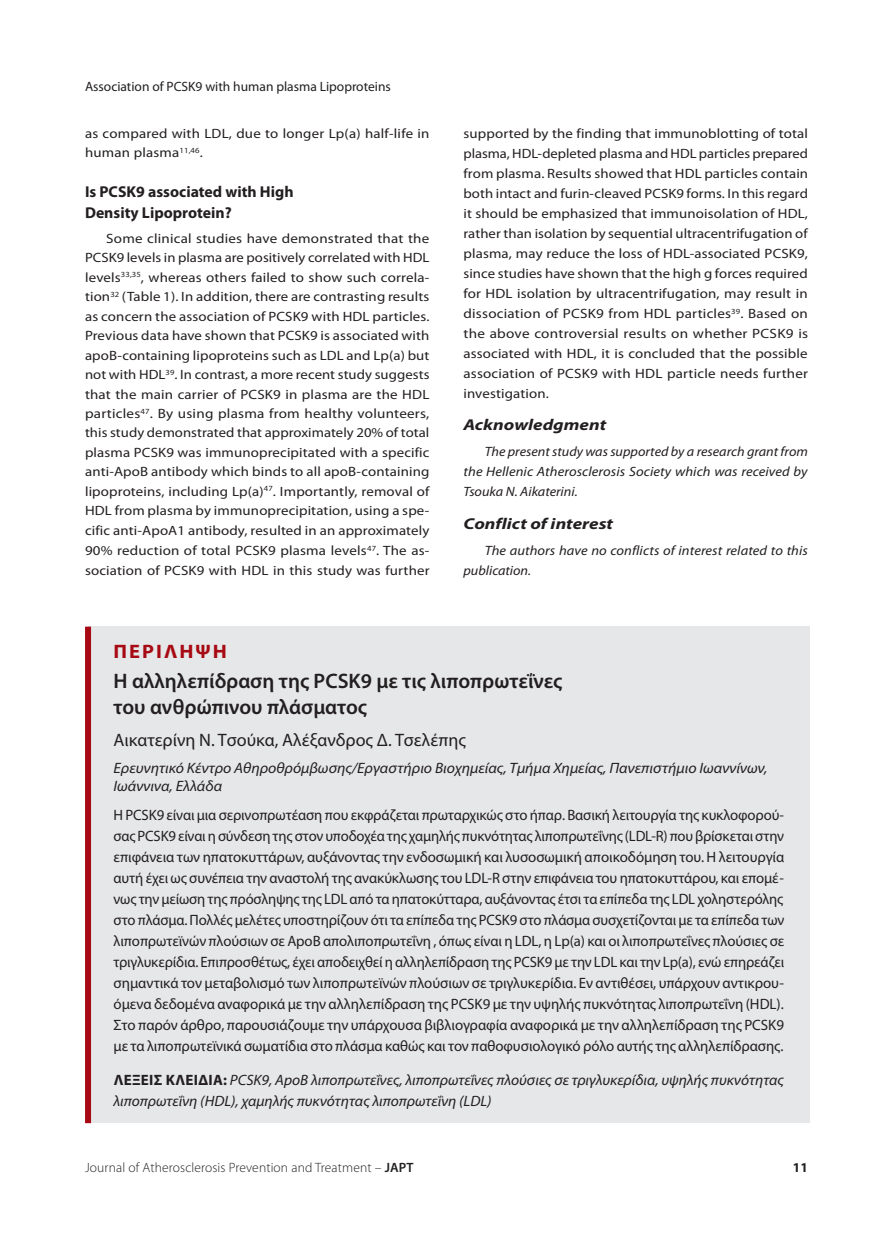
<style>
.page{position:relative;width:893px;height:1234px;background:#fff}
.page>*{position:absolute;margin:0;border:0;box-sizing:border-box;transform-origin:0 0}
.t1{font:600 21px/25.5px "Myriad Pro";color:#231f20}
.t2{font:700 19.5px "Myriad Pro";letter-spacing:.1em;color:#a70a12;scale:1.05 1}
.t3{font:18px "Myriad Pro";color:#231f20}
.t4{font:700 15.75px/21px "Myriad Pro";color:#231f20}
.t5{font:italic 700 15.75px "Myriad Pro";color:#231f20;scale:1.2 1}
.t6{font:15px/21px "Myriad Pro";letter-spacing:-.005em;color:#231f20;text-align:justify}
.t7{font:italic 15px/21px "Myriad Pro";color:#231f20}
.t8{font:italic 15px/18px "Myriad Pro";color:#231f20;scale:1.05 1}
.t9{font:13.5px/19.5px "Myriad Pro";letter-spacing:.01em;color:#231f20;text-align:justify;scale:1.11 1}
.t10{font:13.5px/20px "Myriad Pro";letter-spacing:.01em;color:#231f20;scale:1.1 1}
.t11{font:italic 13.5px/19.5px "Myriad Pro";letter-spacing:.005em;color:#231f20;text-align:justify;scale:1.05 1}
.t12{font:italic 13.5px/19.6px "Myriad Pro";letter-spacing:.005em;color:#231f20;scale:1.07 1}
.t13{font:300 13.5px "Myriad Pro";letter-spacing:.01em;color:#231f20}
.t14{font:13.5px "Myriad Pro";letter-spacing:.01em;color:#231f20}
.t15{font:700 13.5px "Myriad Pro";color:#231f20}
.s1{font-weight:700;font-style:normal}
.s2{font-weight:600}
</style>
<div class="page">
<div style="left:88px;top:626px;width:721px;height:496px;background:#e6e7e9"></div>
<div style="left:85px;top:626px;width:6px;height:496px;background:#a70a12"></div>
<p class="t14" style="left:85px;top:78px;width:307px">Association of PCSK9 with human plasma Lipoproteins</p>
<p class="t10" style="left:85px;top:123px;width:315px;line-height:19.5px">as compared with LDL, due to longer Lp(a) half-life in human plasma<sup>11,46</sup>.</p>
<p class="t4" style="left:85px;top:181px;width:210px">Is PCS K9 associated with High<br>Density Lipoprotein?</p>
<p class="t9" style="left:85px;top:228px;width:312px;text-indent:21px">Some clinical studies have demonstrated that the PCSK9 levels in plasma are positively correlated with HDL levels<sup>33,35</sup>, whereas others failed to show such correla&shy;tion<sup>32</sup> (Table 1). In addition, there are contrasting results as concern the association of PCSK9 with HDL particles.<br>Previous data have shown that PCSK9 is associated with apoB-containing lipoproteins such as LDL and Lp(a) but not with HDL<sup>39</sup>. In contrast, a more recent study suggests that the main carrier of PCSK9 in plasma are the HDL particles<sup>47</sup>. By using plasma from healthy volunteers, this study demonstrated that approximately 20% of total plasma PCSK9 was immunoprecipitated with a specific anti-ApoB antibody which binds to all apoB-containing lipoproteins, including Lp(a)<sup>47</sup>. Importantly, removal of HDL from plasma by immunoprecipitation, using a spe&shy;cific anti-ApoA1 antibody, resulted in an approximately 90% reduction of total PCSK9 plasma levels<sup>47</sup>. The as&shy;sociation of PCSK9 with HDL in this study was further</p>
<p class="t10" style="left:463px;top:123px;width:315px;text-align:justify">supported by the finding that immunoblotting of total plasma, HDL-depleted plasma and HDL particles prepared from plasma. Results showed that HDL particles contain both intact and furin-cleaved PCSK9 forms. In this regard it should be emphasized that immunoisolation of HDL, rather than isolation by sequential ultracentrifugation of plasma, may reduce the loss of HDL-associated PCSK9, since studies have shown that the high g forces required for HDL isolation by ultracentrifugation, may result in dissociation of PCSK9 from HDL particles<sup>39</sup>. Based on the above controversial results on whether PCSK9 is associated with HDL, it is concluded that the possible association of PCSK9 with HDL particle needs further investigation.</p>
<p class="t5" style="left:463px;top:415px;width:120px">Acknowledgment</p>
<p class="t11" style="left:463px;top:442px;width:329px;text-indent:21px">The present study was supported by a research grant from the Hellenic Atherosclerosis Society which was received by Tsouka N. Aikaterini.</p>
<p class="t5" style="left:463px;top:513px;width:126px">Conflict of interest</p>
<p class="t12" style="left:463px;top:540px;width:323px;text-indent:21px">The authors have no conflicts of interest related to this publication.</p>
<h2 class="t2" style="left:114px;top:639px;width:109px">ΠΕΡΙΛΗΨΗ</h2>
<h1 class="t1" style="left:114px;top:667px;width:450px">Η αλληλεπίδραση της PCSK9 με τις λιποπρωτεΐνες του ανθρώπινου πλάσματος</h1>
<p class="t3" style="left:114px;top:728px;width:354px">Αικατερίνη Ν. Τσούκα, Αλέξανδρος Δ. Τσελέπης</p>
<p class="t8" style="left:114px;top:758px;width:624px">Ερευνητικό Κέντρο Αθηροθρόμβωσης/Εργαστήριο Βιοχημείας, Τμήμα Χημείας, Πανεπιστήμιο Ιωαννίνων,<br>Ιωάννινα, Ελλάδα</p>
<p class="t6" style="left:114px;top:804px;width:672px">Η PCSK9 είναι μια σερινοπρωτέαση που εκφράζεται πρωταρχικώς στο ήπαρ. Βασική λειτουργία της κυκλοφορού&shy;σας PCSK9 είναι η σύνδεση της στον υποδοχέα της χαμηλής πυκνότητας λιποπρωτεΐνης (LDL-R) που βρίσκεται στην επιφάνεια των ηπατοκυττάρων, αυξάνοντας την ενδοσωμική και λυσοσωμική αποικοδόμηση του. Η λειτουργία αυτή έχει ως συνέπεια την αναστολή της ανακύκλωσης του LDL-R στην επιφάνεια του ηπατοκυττάρου, και επομέ&shy;νως την μείωση της πρόσληψης της LDL από τα ηπατοκύτταρα, αυξάνοντας έτσι τα επίπεδα της LDL χοληστερόλης στο πλάσμα. Πολλές μελέτες υποστηρίζουν ότι τα επίπεδα της PCSK9 στο πλάσμα συσχετίζονται με τα επίπεδα των λιποπρωτεϊνών πλούσιων σε ApoB απολιποπρωτεΐνη , όπως είναι η LDL, η Lp(a) και οι λιποπρωτεΐνες πλούσιες σε τριγλυκερίδια. Επιπροσθέτως, έχει αποδειχθεί η αλληλεπίδραση της PCSK9 με την LDL και την Lp(a), ενώ επηρεάζει σημαντικά τον μεταβολισμό των λιποπρωτεϊνών πλούσιων σε τριγλυκερίδια. Εν αντιθέσει, υπάρχουν αντικρου&shy;όμενα δεδομένα αναφορικά με την αλληλεπίδραση της PCSK9 με την υψηλής πυκνότητας λιποπρωτεΐνη (HDL).<br>Στο παρόν άρθρο, παρουσιάζουμε την υπάρχουσα βιβλιογραφία αναφορικά με την αλληλεπίδραση της PCSK9 με τα λιποπρωτεϊνικά σωματίδια στο πλάσμα καθώς και τον παθοφυσιολογικό ρόλο αυτής της αλληλεπίδρασης.</p>
<p class="t7" style="left:114px;top:1069px;width:672px"><span class="s1">Λέξει ς κλει διά:</span> PCSK9, ApoB λιποπρωτεΐνες, λιποπρωτεΐνες πλούσιες σε τριγλυκερίδια, υψηλής πυκνότητας λιποπρωτεΐνη (HDL), χαμηλής πυκνότητας λιποπρωτεΐνη (LDL)</p>
<p class="t13" style="left:85px;top:1158px;width:330px">Journal of Atherosclerosis Prevention and Treatment – <span class="s2">JAPT</span></p>
<p class="t15" style="left:793px;top:1158px;width:16px">11</p>
</div>
